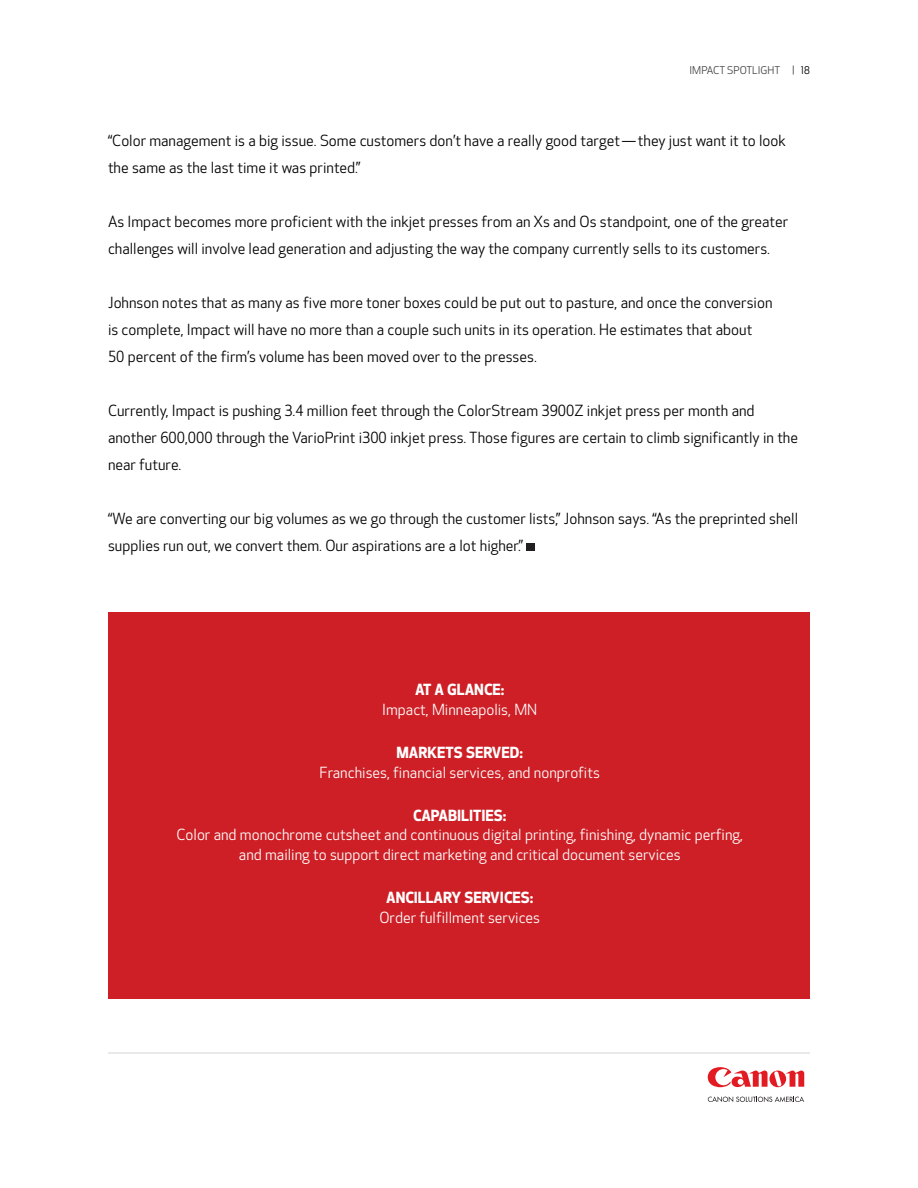
<style>
.page{position:relative;width:918px;height:1188px;background:#fff}
.page>*{position:absolute;margin:0;border:0;box-sizing:border-box;transform-origin:0 0}
.t1{font:15px/27px "Optic Sans 201";color:#000001}
.t2{font:15px/19.5px "Optic Sans 201";color:#fff;text-align:center}
.t3{font:700 15px "Optic Sans 401";color:#fff}
.t4{font:10.5px "Optic Sans 201";color:#3e3e3f}
.s1{color:#000001}
</style>
<div class="page">
<div style="left:108px;top:612px;width:702px;height:387px;background:#cd1f25"></div>
<hr style="left:108px;top:1052px;width:702px;height:2px;background:#e1e2e4">
<svg style="left:708px;top:1096px;width:96px;height:6px"></svg>
<svg style="left:708px;top:1067px;width:96px;height:20px"></svg>
<div style="left:526px;top:544px;width:8px;height:7px;background:#231f20"></div>
<p class="t4" style="left:690px;top:65px;width:122px">IMPACT SPOTLIGHT | <span class="s1">18</span></p>
<p class="t1" style="left:108px;top:128px;width:679px">“Color management is a big issue. Some customers don’t have a really good target — they just want it to look the same as the last time it was printed.”</p>
<p class="t1" style="left:108px;top:209px;width:682px">As Impact becomes more proficient with the inkjet presses from an Xs and Os standpoint, one of the greater challenges will involve lead generation and adjusting the way the company currently sells to its customers.</p>
<p class="t1" style="left:108px;top:290px;width:666px">Johnson notes that as many as five more toner boxes could be put out to pasture, and once the conversion is complete, Impact will have no more than a couple such units in its operation. He estimates that about<br>50 percent of the firm’s volume has been moved over to the presses.</p>
<p class="t1" style="left:108px;top:398px;width:692px">Currently, Impact is pushing 3.4 million feet through the ColorStream 3900Z inkjet press per month and another 600,000 through the VarioPrint i300 inkjet press. Those figures are certain to climb significantly in the near future.</p>
<p class="t1" style="left:108px;top:506px;width:692px">“We are converting our big volumes as we go through the customer lists,” Johnson says. “As the preprinted shell supplies run out, we convert them. Our aspirations are a lot higher.”</p>
<p class="t3" style="left:415px;top:681px;width:91px">AT A GLANCE:</p>
<p class="t2" style="left:382px;top:700px;width:157px">Impact, Minneapolis, MN</p>
<p class="t3" style="left:396px;top:744px;width:128px">MARKETS SERVED:</p>
<p class="t2" style="left:320px;top:763px;width:282px">Franchises, financial services, and nonprofits</p>
<p class="t3" style="left:413px;top:807px;width:95px">CAPABILITIES:</p>
<p class="t2" style="left:176px;top:826px;width:568px">Color and monochrome cutsheet and continuous digital printing, finishing, dynamic perfing, and mailing to support direct marketing and critical document services</p>
<p class="t3" style="left:386px;top:889px;width:149px">ANCILLARY SERVICES:</p>
<p class="t2" style="left:379px;top:908px;width:162px">Order fulfillment services</p>
</div>
